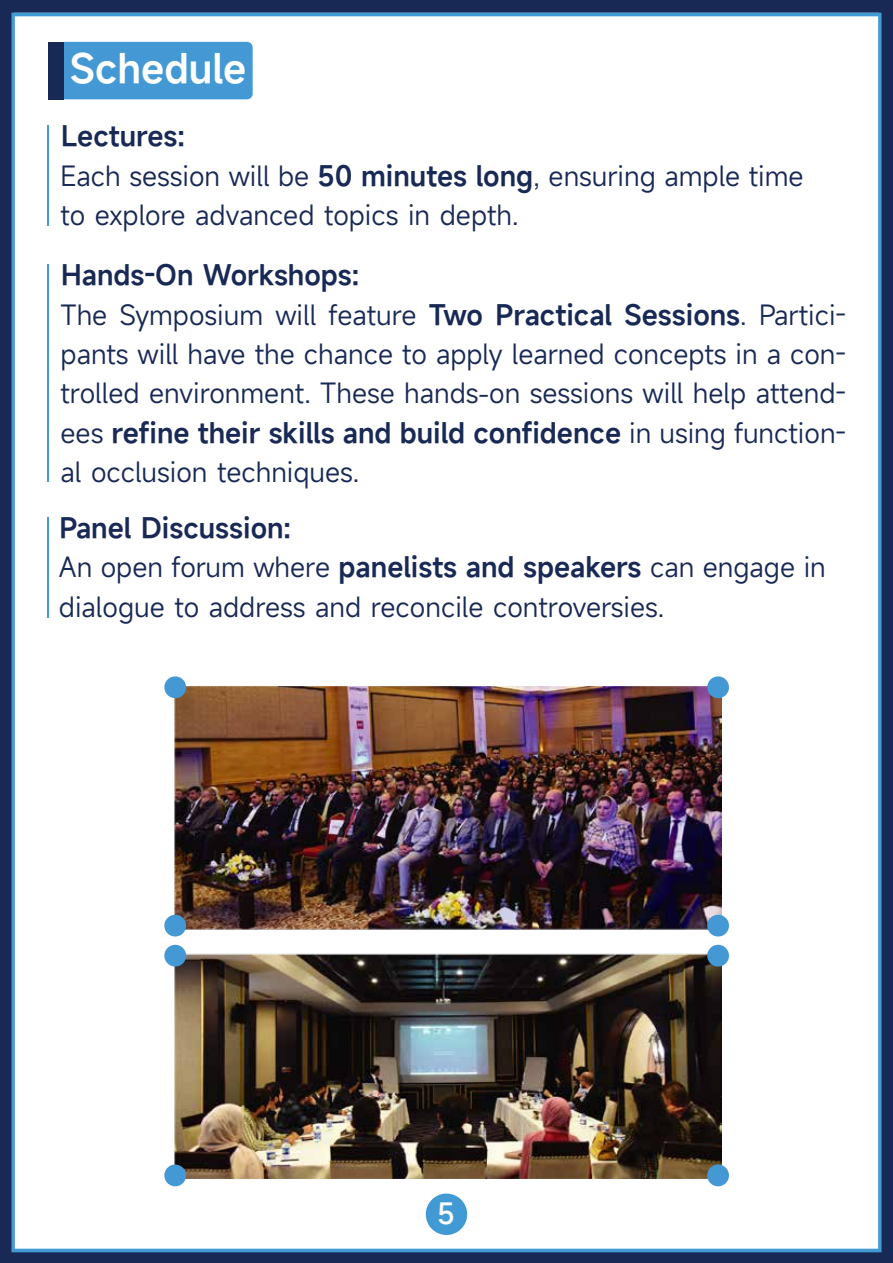
<style>
.page{position:relative;width:893px;height:1263px;background:#192955}
.page>*{position:absolute;margin:0;border:0;box-sizing:border-box;transform-origin:0 0}
.t1{font:600 38.85px "Mi Sans";color:#fff}
.t2{font:500 28.2px "Mi Sans";color:#fff}
.t3{font:27px/39.3px "Mi Sans";color:#192955}
.t4{font:600 27px "Mi Sans";color:#192955}
.s1{font-weight:600}
</style>
<div class="page">
<img style="left:11px;top:13px;width:870px;height:1239px">
<h1 class="t1" style="left:70px;top:37px;width:178px">Schedule</h1>
<p class="t4" style="left:61px;top:114px;width:125px">Lectures:</p>
<p class="t3" style="left:61px;top:155px;width:745px">Each session will be <span class="s1">50 minutes long</span>, ensuring ample time to explore advanced topics in depth.</p>
<p class="t4" style="left:61px;top:253px;width:300px">Hands-On Workshops:</p>
<p class="t3" style="left:61px;top:294px;width:787px;text-align:justify">The Symposium will feature <span class="s1">Two Practical Sessions</span>. Partici&shy;pants will have the chance to apply learned concepts in a con&shy;trolled environment. These hands-on sessions will help attend&shy;ees <span class="s1">refine their skills and build confidence</span> in using function&shy;al occlusion techniques.</p>
<p class="t4" style="left:59px;top:506px;width:233px">Panel Discussion:</p>
<p class="t3" style="left:59px;top:546px;width:768px">An open forum where <span class="s1">panelists and speakers</span> can engage in dialogue to address and reconcile controversies.</p>
<p class="t2" style="left:437px;top:1192px;width:19px">5</p>
</div>
